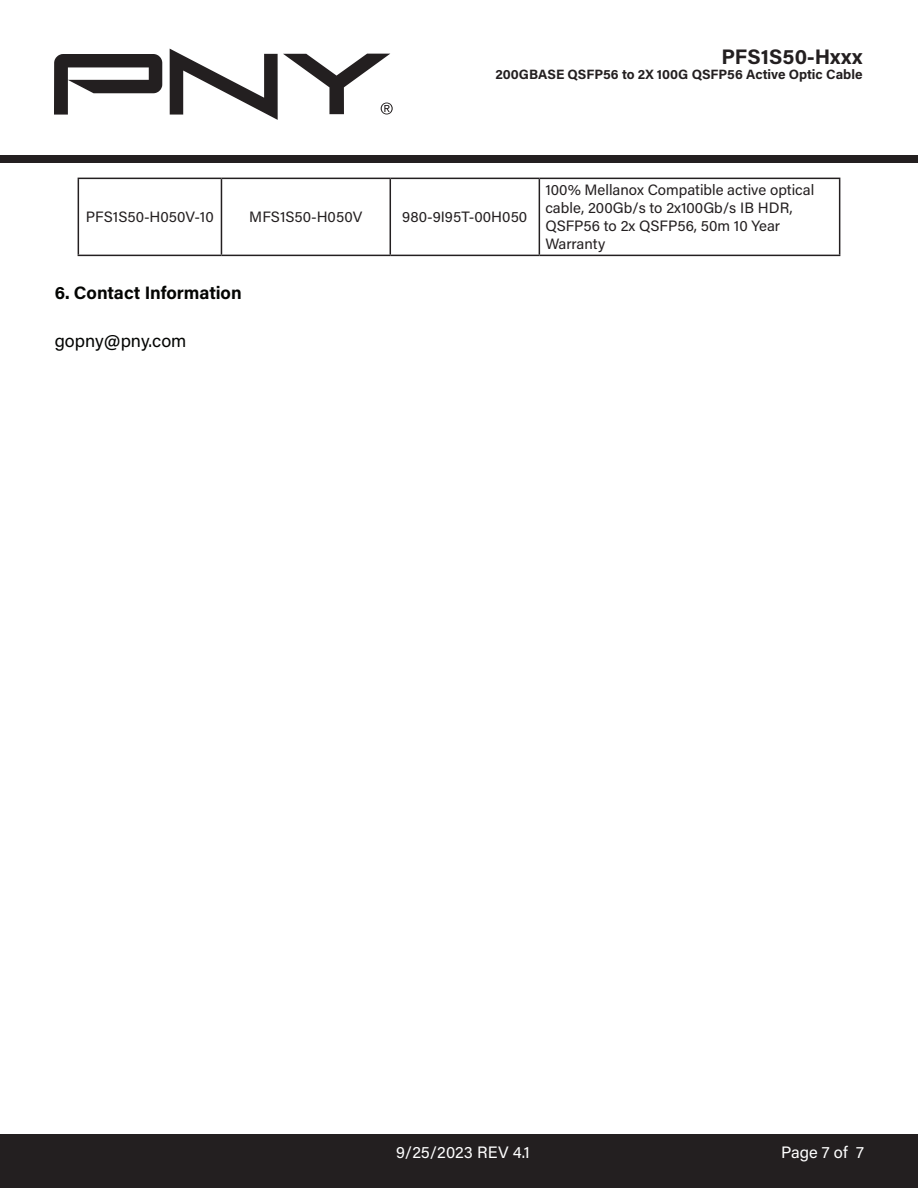
<style>
.page{position:relative;width:918px;height:1188px;background:#fff}
.page>*{position:absolute;margin:0;border:0;box-sizing:border-box;transform-origin:0 0}
.t1{font:700 21px "Acumin Pro";color:#231f20}
.t2{font:700 18px "Acumin Pro";letter-spacing:-.005em;color:#040503}
.t3{font:18px "Acumin Pro";color:#040503}
.t4{font:16.5px "Acumin Pro";color:#fff}
.t5{font:15px/18px "Acumin Pro";color:#231f20}
.t6{font:700 13.5px "Acumin Pro";color:#231f20}
</style>
<div class="page">
<div style="left:0;top:155px;width:918px;height:8px;background:#231f20"></div>
<div style="left:0;top:1134px;width:918px;height:54px;background:#231f20"></div>
<svg style="left:54px;top:54px;width:108px;height:61px"></svg>
<svg style="left:170px;top:49px;width:223px;height:71px"></svg>
<hr style="left:78px;top:178px;width:143px;height:1px;background:#231f20">
<hr style="left:78px;top:179px;width:1px;height:76px;background:#231f20">
<hr style="left:221px;top:178px;width:169px;height:1px;background:#231f20">
<hr style="left:221px;top:179px;width:1px;height:76px;background:#231f20">
<hr style="left:390px;top:178px;width:149px;height:1px;background:#231f20">
<hr style="left:390px;top:179px;width:1px;height:76px;background:#231f20">
<hr style="left:539px;top:178px;width:301px;height:1px;background:#231f20">
<hr style="left:539px;top:179px;width:1px;height:76px;background:#231f20">
<hr style="left:839px;top:179px;width:1px;height:76px;background:#231f20">
<hr style="left:78px;top:255px;width:143px;height:1px;background:#231f20">
<hr style="left:221px;top:255px;width:169px;height:1px;background:#231f20">
<hr style="left:390px;top:255px;width:149px;height:1px;background:#231f20">
<hr style="left:539px;top:255px;width:301px;height:1px;background:#231f20">
<h1 class="t1" style="left:721px;top:42px;width:143px">PFS1S50-Hxxx</h1>
<p class="t6" style="left:495px;top:65px;width:369px">200GBASE QSFP56 to 2X 100G QSFP56 Active Optic Cable</p>
<p class="t5" style="left:86px;top:208px;width:129px">PFS1S50-H050V-10</p>
<p class="t5" style="left:249px;top:208px;width:115px">MFS1S50-H050V</p>
<p class="t5" style="left:402px;top:208px;width:127px">980-9I95T-00H050</p>
<p class="t2" style="left:55px;top:280px;width:189px">6. Contact Information</p>
<p class="t3" style="left:55px;top:329px;width:133px">gopny@pny.com</p>
<p class="t5" style="left:545px;top:181px;width:270px">100% Mellanox Compatible active optical cable, 200Gb/s to 2x100Gb/s IB HDR,<br>QSFP56 to 2x QSFP56, 50m 10 Year<br>Warranty</p>
<p class="t4" style="left:396px;top:1141px;width:135px">9/25/2023 REV 4.1</p>
<p class="t4" style="left:781px;top:1141px;width:84px">Page 7 of 7</p>
</div>
